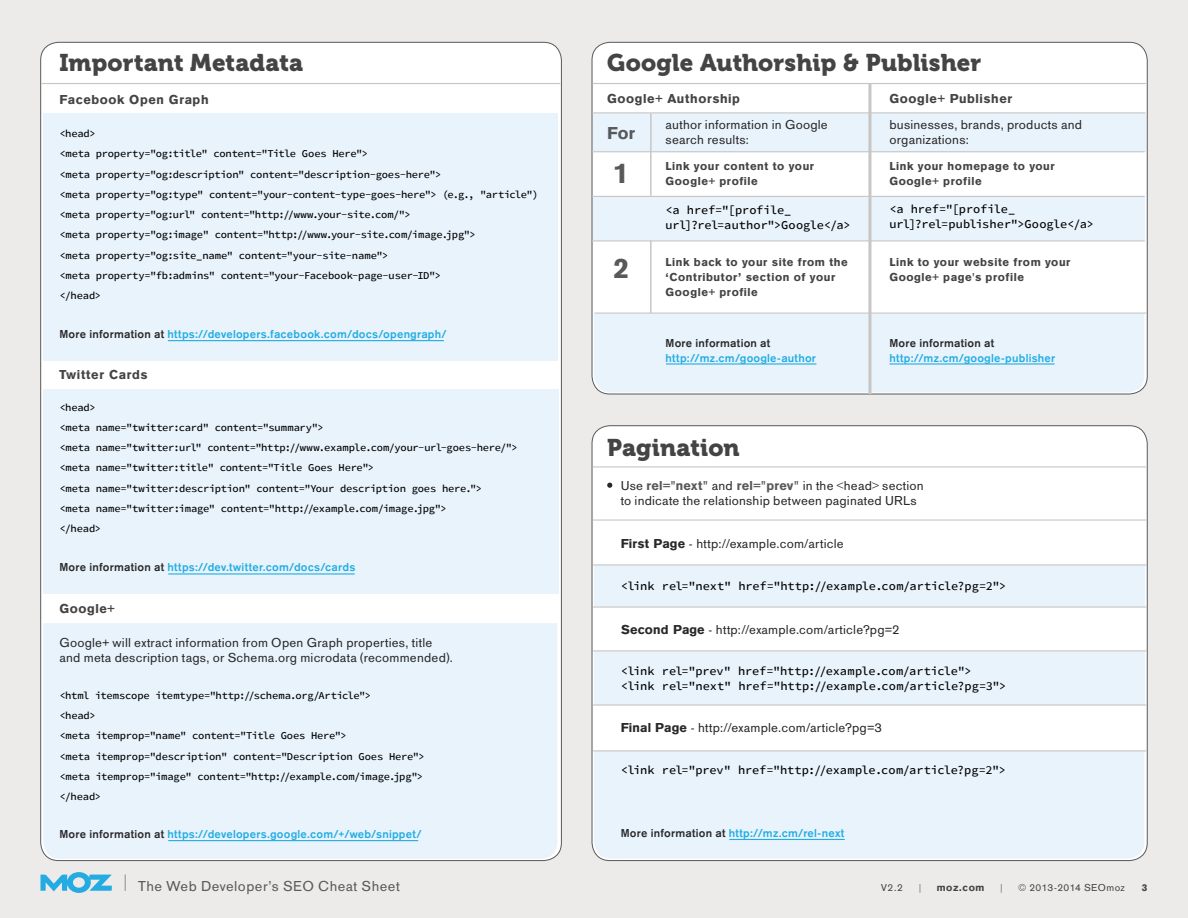
<style>
.page{position:relative;width:1188px;height:918px;background:#ecebea}
.page>*{position:absolute;margin:0;border:0;box-sizing:border-box;transform-origin:0 0}
._2-Body_copy{font:30px "A Grotesk Bld";color:#58595b}
._1-Header{font:24px "Museo 900";letter-spacing:.005em;color:#444}
._2-Body_copy-2{font:18px "A Grotesk Bld";color:#58595b}
.t1{font:15px "A Grotesk Rgl";letter-spacing:.03em;color:#58595b}
.body_9_10{font:13.5px/15px "A Grotesk Rgl";letter-spacing:.015em;color:#292829}
._1-SubHead{font:13.5px "A Grotesk Bld";letter-spacing:.045em;color:#444}
.body_9_10-2{font:12px/15px "A Grotesk Mdm";letter-spacing:.015em;color:#21ade3}
.Code{font:500 12px/15px "Source Code Pro";letter-spacing:-.01em;color:#000}
._1-SubHead-2{font:12px/15px "A Grotesk Bld";letter-spacing:.045em;color:#444}
.t2{font:500 10.5px/20.2px "Source Code Pro";letter-spacing:-.025em;color:#000}
.t3{font:10.5px "A Grotesk Rgl";letter-spacing:.03em;color:#444}
.t4{font:10.5px "A Grotesk Bld";letter-spacing:.055em;color:#444}
.s1{color:#292829}
.s2{font-family:"A Grotesk Bld";color:#58595b}
.s3{font-family:"A Grotesk Bld"}
</style>
<div class="page">
<svg style="left:40px;top:872px;width:72px;height:21px"></svg>
<svg style="left:125px;top:874px;width:1px;height:17px"></svg>
<div style="left:592px;top:42px;width:555px;height:352px;background:#fff;border-radius:18px"></div>
<div style="left:592px;top:426px;width:555px;height:435px;background:#fff;border-radius:18px"></div>
<hr style="left:593px;top:83px;width:553px;height:1px;background:#c8c6c5">
<hr style="left:593px;top:466px;width:553px;height:1px;background:#c8c6c5">
<div style="left:41px;top:42px;width:520px;height:819px;background:#fff;border-radius:18px"></div>
<div style="left:43px;top:623px;width:515px;height:237px;background:#e9f3fb"></div>
<div style="left:594px;top:314px;width:551px;height:80px;background:#e9f3fb"></div>
<div style="left:594px;top:751px;width:551px;height:109px;background:#e9f3fb"></div>
<div style="left:43px;top:113px;width:514px;height:248px;background:#e9f3fb"></div>
<div style="left:593px;top:197px;width:552px;height:43px;background:#e9f3fb"></div>
<div style="left:593px;top:113px;width:552px;height:39px;background:#e9f3fb"></div>
<div style="left:594px;top:566px;width:551px;height:41px;background:#e9f3fb"></div>
<div style="left:594px;top:651px;width:551px;height:54px;background:#e9f3fb"></div>
<div style="left:43px;top:389px;width:515px;height:205px;background:#e9f3fb"></div>
<hr style="left:593px;top:112px;width:552px;height:1px;background:#c8c6c5">
<hr style="left:593px;top:519px;width:554px;height:2px;background:#c8c6c5">
<hr style="left:593px;top:606px;width:554px;height:2px;background:#c8c6c5">
<hr style="left:593px;top:704px;width:554px;height:2px;background:#c8c6c5">
<hr style="left:593px;top:564px;width:554px;height:1px;background:#c8c6c5">
<hr style="left:593px;top:750px;width:554px;height:1px;background:#c8c6c5">
<hr style="left:593px;top:650px;width:554px;height:1px;background:#c8c6c5">
<hr style="left:594px;top:313px;width:553px;height:1px;background:#c8c6c5">
<hr style="left:168px;top:573px;width:187px;height:2px;background:#21ade3">
<hr style="left:168px;top:840px;width:250px;height:1px;background:#21ade3">
<hr style="left:168px;top:340px;width:276px;height:1px;background:#21ade3">
<hr style="left:666px;top:363px;width:150px;height:2px;background:#21ade3">
<hr style="left:729px;top:839px;width:116px;height:1px;background:#21ade3">
<hr style="left:889px;top:363px;width:166px;height:2px;background:#21ade3">
<hr style="left:650px;top:113px;width:2px;height:83px;background:#c8c6c5">
<hr style="left:650px;top:241px;width:2px;height:72px;background:#c8c6c5">
<hr style="left:592px;top:151px;width:553px;height:1px;background:#c8c6c5">
<hr style="left:592px;top:240px;width:553px;height:1px;background:#c8c6c5">
<hr style="left:592px;top:196px;width:553px;height:1px;background:#c8c6c5">
<hr style="left:42px;top:83px;width:518px;height:1px;background:#c8c6c5">
<hr style="left:868px;top:83px;width:3px;height:311px;background:#c8c6c5">
<svg style="left:607px;top:483px;width:5px;height:5px"></svg>
<p class="_1-Header" style="left:59px;top:49px;width:245px">Important Metadata</p>
<p class="_1-Header" style="left:607px;top:49px;width:376px">Google Authorship &amp; Publisher</p>
<p class="_1-SubHead" style="left:59px;top:90px;width:151px">Facebook Open Graph</p>
<p class="t2" style="left:59px;top:124px;width:480px">&lt;head&gt;<br>&lt;meta property="og:title" content="Title Goes Here"&gt;<br>&lt;meta property="og:description" content="description-goes-here"&gt;<br>&lt;meta property="og:type" content="your-content-type-goes-here"&gt; (e.g., "article") &lt;meta property="og:url" content="http://www.your-site.com/"&gt;<br>&lt;meta property="og:image" content="http://www.your-site.com/image.jpg"&gt;<br>&lt;meta property="og:site_name" content="your-site-name"&gt;<br>&lt;meta property="fb:admins" content="your-Facebook-page-user-ID"&gt;<br>&lt;/head&gt;</p>
<p class="body_9_10-2" style="left:59px;top:328px;width:389px"><span class="s1">More information at</span> https://developers.facebook.com/docs/opengraph/</p>
<p class="_1-SubHead" style="left:59px;top:365px;width:90px">Twitter Cards</p>
<p class="t2" style="left:59px;top:397px;width:460px">&lt;head&gt;<br>&lt;meta name="twitter:card" content="summary"&gt;<br>&lt;meta name="twitter:url" content="http://www.example.com/your-url-goes-here/"&gt; &lt;meta name="twitter:title" content="Title Goes Here"&gt;<br>&lt;meta name="twitter:description" content="Your description goes here."&gt;<br>&lt;meta name="twitter:image" content="http://example.com/image.jpg"&gt;<br>&lt;/head&gt;</p>
<p class="body_9_10-2" style="left:59px;top:561px;width:297px"><span class="s1">More information at</span> https://dev.twitter.com/docs/cards</p>
<p class="_1-SubHead" style="left:59px;top:600px;width:57px">Google+</p>
<p class="body_9_10" style="left:59px;top:636px;width:395px">Google+ will extract information from Open Graph properties, title and meta description tags, or Schema.org microdata (recommended).</p>
<p class="t2" style="left:59px;top:686px;width:367px">&lt;html itemscope itemtype="http://schema.org/Article"&gt;<br>&lt;head&gt;<br>&lt;meta itemprop="name" content="Title Goes Here"&gt;<br>&lt;meta itemprop="description" content="Description Goes Here"&gt; &lt;meta itemprop="image" content="http://example.com/image.jpg"&gt; &lt;/head&gt;</p>
<p class="body_9_10-2" style="left:59px;top:827px;width:364px"><span class="s1">More information at</span> https://developers.google.com/+/web/snippet/</p>
<p class="_1-SubHead" style="left:607px;top:89px;width:134px">Google+ Authorship</p>
<p class="_1-SubHead" style="left:889px;top:89px;width:124px">Google+ Publisher</p>
<p class="_2-Body_copy-2" style="left:607px;top:121px;width:30px">For</p>
<p class="_2-Body_copy" style="left:613px;top:153px;width:17px">1</p>
<p class="_2-Body_copy" style="left:613px;top:248px;width:17px">2</p>
<p class="body_9_10" style="left:666px;top:118px;width:164px">author information in Google search results:</p>
<p class="body_9_10" style="left:889px;top:118px;width:194px">businesses, brands, products and organizations:</p>
<p class="_1-SubHead-2" style="left:666px;top:160px;width:150px">Link your content to your<br>Google+ profile</p>
<p class="_1-SubHead-2" style="left:889px;top:160px;width:167px">Link your homepage to your<br>Google+ profile</p>
<p class="Code" style="left:666px;top:203px;width:187px">&lt;a href="[profile_ url]?rel=author"&gt;Google&lt;/a&gt;</p>
<p class="Code" style="left:889px;top:202px;width:206px">&lt;a href="[profile_ url]?rel=publisher"&gt;Google&lt;/a&gt;</p>
<p class="_1-SubHead-2" style="left:666px;top:256px;width:184px">Link back to your site from the ‘Contributor’ section of your<br>Google+ profile</p>
<p class="body_9_10-2" style="left:666px;top:336px;width:152px"><span class="s1">More information at </span>http://mz.cm/google-author</p>
<p class="_1-SubHead-2" style="left:889px;top:256px;width:183px">Link to your website from your<br>Google+ page's profile</p>
<p class="body_9_10-2" style="left:889px;top:336px;width:167px"><span class="s1">More information at </span>http://mz.cm/google-publisher</p>
<p class="_1-Header" style="left:607px;top:434px;width:134px">Pagination</p>
<p class="body_9_10" style="left:621px;top:479px;width:305px">Use <span class="s2">rel="next"</span> and <span class="s2">rel="prev"</span> in the &lt;head&gt; section to indicate the relationship between paginated URLs</p>
<p class="body_9_10" style="left:621px;top:537px;width:225px"><span class="s3">First Page</span> - http://example.com/article</p>
<p class="Code" style="left:621px;top:579px;width:387px">&lt;link rel="next" href="http://example.com/article?pg=2"&gt;</p>
<p class="body_9_10" style="left:621px;top:623px;width:280px"><span class="s3">Second Page</span> - http://example.com/article?pg=2</p>
<p class="Code" style="left:621px;top:663px;width:352px">&lt;link rel="prev" href="http://example.com/article"&gt;</p>
<p class="Code" style="left:621px;top:678px;width:387px">&lt;link rel="next" href="http://example.com/article?pg=3"&gt;</p>
<p class="body_9_10" style="left:621px;top:721px;width:263px"><span class="s3">Final Page</span> - http://example.com/article?pg=3</p>
<p class="Code" style="left:621px;top:762px;width:387px">&lt;link rel="prev" href="http://example.com/article?pg=2"&gt;</p>
<p class="body_9_10-2" style="left:621px;top:826px;width:225px"><span class="s1">More information at</span> http://mz.cm/rel-next</p>
<h3 class="t1" style="left:138px;top:876px;width:263px">The Web Developer’s SEO Cheat Sheet</h3>
<p class="t3" style="left:881px;top:881px;width:23px">V2.2</p>
<p class="t3" style="left:917px;top:881px;width:7px">|</p>
<p class="t4" style="left:937px;top:881px;width:49px">moz.com</p>
<p class="t3" style="left:999px;top:881px;width:7px">|</p>
<p class="t3" style="left:1018px;top:881px;width:108px">© 2013-2014 SEOmoz</p>
<p class="t4" style="left:1142px;top:881px;width:7px">3</p>
</div>
